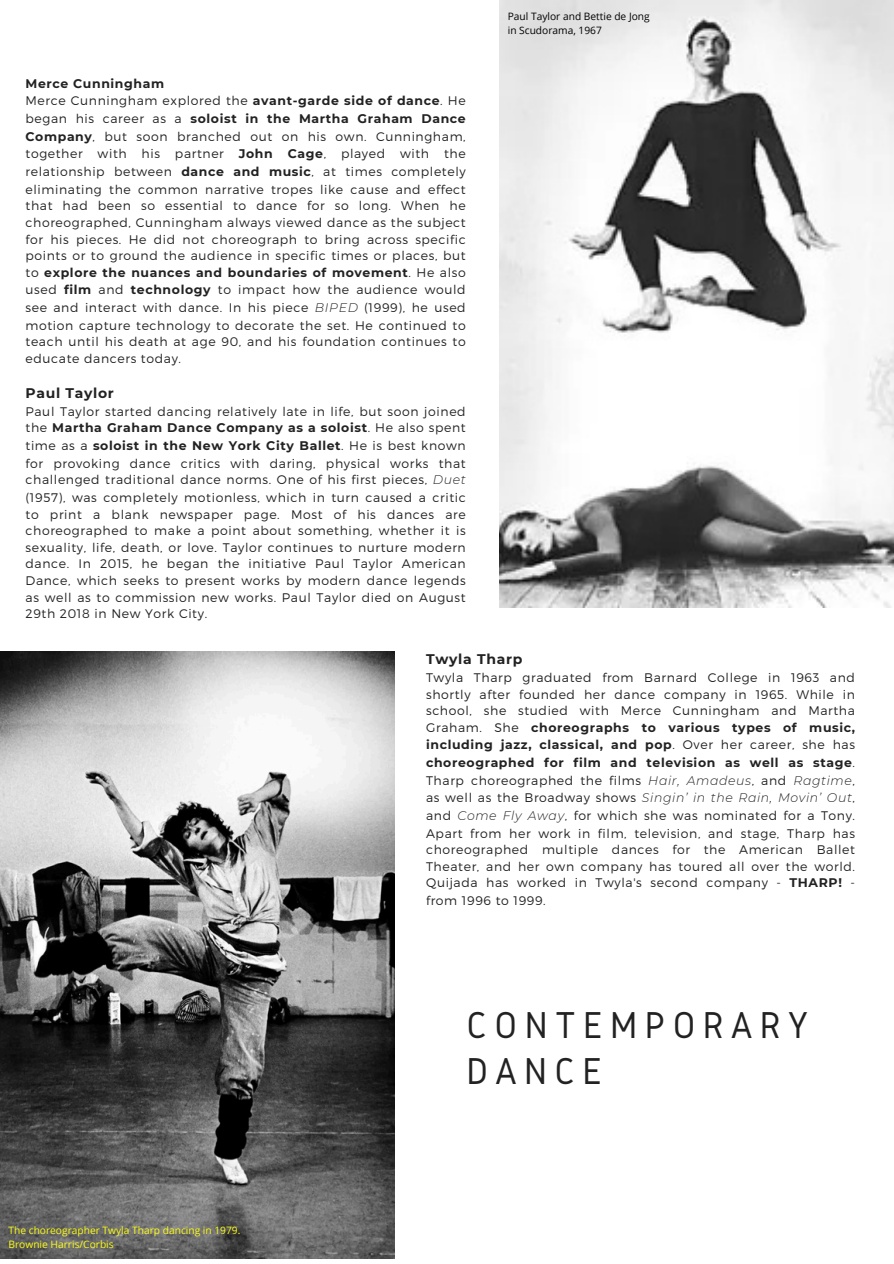
<style>
.page{position:relative;width:894px;height:1264px;background:#fff}
.page>*{position:absolute;margin:0;border:0;box-sizing:border-box;transform-origin:0 0}
.t1{font:38.85px "Gidole";letter-spacing:.19em;color:#222}
.t2{font:700 13.95px "Montserrat";letter-spacing:.05em;color:#222}
.t3{font:300 12.45px/17.2px "Montserrat";letter-spacing:.05em;color:#222;text-align:justify}
.t4{font:10.2px "Open Sans";color:#fcfc13}
.t5{font:10.2px "Open Sans";color:#000}
.s1{font-weight:700}
.s2{font-style:italic}
</style>
<div class="page">
<img style="left:499px;top:0;width:394px;height:608px">
<img style="left:0;top:651px;width:394px;height:607px">
<h2 class="t3" style="left:26px;top:74px;width:441px;text-align:left"><span class="s1">Merce Cunningham<br></span>Merce Cunningham explored the <span class="s1">avant-garde side of dance</span>. He began his career as a <span class="s1">soloist in the Martha Graham Dance Company</span>, but soon branched out on his own. Cunningham, together with his partner <span class="s1">John Cage</span>, played with the relationship between <span class="s1">dance and music</span>, at times completely eliminating the common narrative tropes like cause and effect that had been so essential to dance for so long. When he choreographed, Cunningham always viewed dance as the subject for his pieces. He did not choreograph to bring across specific points or to ground the audience in specific times or places, but to <span class="s1">explore the nuances and boundaries of movement</span>. He also used <span class="s1">film</span> and <span class="s1">technology</span> to impact how the audience would see and interact with dance. In his piece <span class="s2">BIPED</span> (1999), he used motion capture technology to decorate the set. He continued to teach until his death at age 90, and his foundation continues to educate dancers today.</h2>
<h2 class="t2" style="left:26px;top:384px;width:90px">Paul Taylor</h2>
<h2 class="t3" style="left:26px;top:402px;width:441px;line-height:16.8px">Paul Taylor started dancing relatively late in life, but soon joined the <span class="s1">Martha Graham Dance Company as a soloist</span>. He also spent time as a <span class="s1">soloist in the New York City Ballet</span>. He is best known for provoking dance critics with daring, physical works that challenged traditional dance norms. One of his first pieces, <span class="s2">Duet </span>(1957), was completely motionless, which in turn caused a critic to print a blank newspaper page. Most of his dances are choreographed to make a point about something, whether it is sexuality, life, death, or love. Taylor continues to nurture modern dance. In 2015, he began the initiative Paul Taylor American Dance, which seeks to present works by modern dance legends as well as to commission new works. Paul Taylor died on August 29th 2018 in New York City.</h2>
<p class="t5" style="left:507px;top:9px;width:143px">Paul Taylor and Bettie de Jong</p>
<p class="t5" style="left:507px;top:23px;width:95px">in Scudorama, 1967</p>
<p class="t2" style="left:426px;top:650px;width:98px">Twyla Tharp</p>
<p class="t3" style="left:426px;top:668px;width:430px">Twyla Tharp graduated from Barnard College in 1963 and shortly after founded her dance company in 1965. While in school, she studied with Merce Cunningham and Martha Graham. She <span class="s1">choreographs to various types of music, including jazz, classical, and pop</span>. Over her career, she has <span class="s1">choreographed for film and television as well as stage</span>.<br>Tharp choreographed the films <span class="s2">Hair, Amadeus</span>, and <span class="s2">Ragtime</span>, as well as the Broadway shows <span class="s2">Singin’ in the Rain, Movin’ Out</span>, and <span class="s2">Come Fly Away</span>, for which she was nominated for a Tony.<br>Apart from her work in film, television, and stage, Tharp has choreographed multiple dances for the American Ballet Theater, and her own company has toured all over the world.<br>Quijada has worked in Twyla's second company - <span class="s1">THARP!</span> - from 1996 to 1999.</p>
<p class="t4" style="left:9px;top:1223px;width:233px">The choreographer Twyla Tharp dancing in 1979.</p>
<p class="t4" style="left:9px;top:1237px;width:107px">Brownie Harris/Corbis</p>
<h2 class="t1" style="left:466px;top:1003px;width:343px">CONTEMPORARY</h2>
<p class="t1" style="left:466px;top:1049px;width:137px">DANCE</p>
</div>
